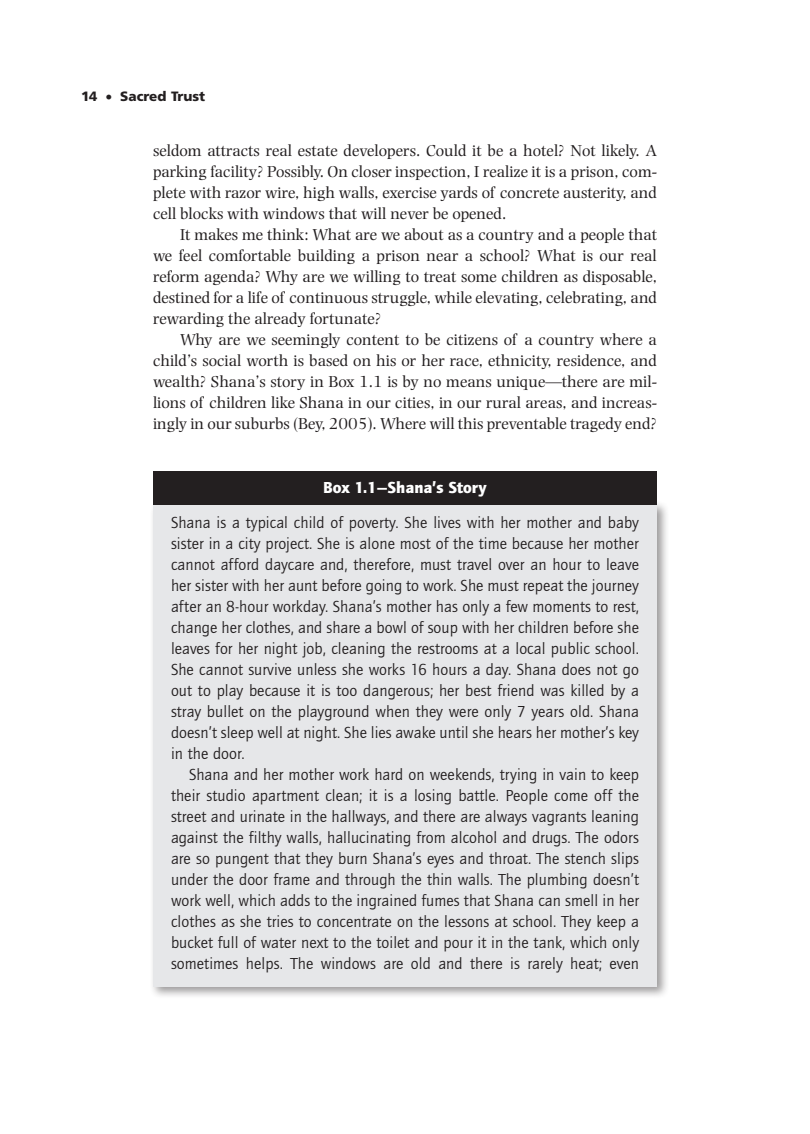
<style>
.page{position:relative;width:810px;height:1134px;background:#fff}
.page>*{position:absolute;margin:0;border:0;box-sizing:border-box;transform-origin:0 0}
.Boxed_Text{font:16.5px/21px "Quay Sans EF";letter-spacing:.005em;color:#231f20;text-align:justify}
.Exit_Element_Above{font:16.5px/21px "Photina";color:#231f20;text-align:justify}
.Box_Title{font:900 16.5px "Quay Sans EF";color:#fff}
.t1{font:900 13.5px "Frutiger";color:#231f20}
</style>
<div class="page">
<div style="left:149px;top:500px;width:521px;height:500px;background:#231f20;opacity:.45"></div>
<div style="left:153px;top:504px;width:504px;height:483px;background:#e6e7e9"></div>
<div style="left:153px;top:472px;width:504px;height:33px;background:#231f20"></div>
<p class="t1" style="left:81px;top:88px;width:126px">14 • Sacred Trust</p>
<p class="Exit_Element_Above" style="left:153px;top:141px;width:506px">seldom attracts real estate developers. Could it be a hotel? Not likely. A parking facility? Possibly. On closer inspection, I realize it is a prison, com&shy;plete with razor wire, high walls, exercise yards of concrete austerity, and cell blocks with windows that will never be opened.</p>
<p class="Exit_Element_Above" style="left:153px;top:225px;width:506px;text-indent:27px">It makes me think: What are we about as a country and a people that we feel comfortable building a prison near a school? What is our real reform agenda? Why are we willing to treat some children as disposable, destined for a life of continuous struggle, while elevating, celebrating, and rewarding the already fortunate?</p>
<p class="Exit_Element_Above" style="left:153px;top:330px;width:505px;text-indent:27px">Why are we seemingly content to be citizens of a country where a child’s social worth is based on his or her race, ethnicity, residence, and wealth? Shana’s story in Box 1.1 is by no means unique—there are mil&shy;lions of children like Shana in our cities, in our rural areas, and increas&shy;ingly in our suburbs (Bey, 2005). Where will this preventable tragedy end?</p>
<p class="Box_Title" style="left:323px;top:477px;width:165px">Box 1.1—Shana’s Story</p>
<p class="Boxed_Text" style="left:171px;top:512px;width:470px">Shana is a typical child of poverty. She lives with her mother and baby sister in a city project. She is alone most of the time because her mother cannot afford daycare and, therefore, must travel over an hour to leave her sister with her aunt before going to work. She must repeat the journey after an 8-hour workday. Shana’s mother has only a few moments to rest, change her clothes, and share a bowl of soup with her children before she leaves for her night job, cleaning the restrooms at a local public school.<br>She cannot survive unless she works 16 hours a day. Shana does not go out to play because it is too dangerous; her best friend was killed by a stray bullet on the playground when they were only 7 years old. Shana doesn’t sleep well at night. She lies awake until she hears her mother’s key in the door.</p>
<p class="Boxed_Text" style="left:171px;top:764px;width:470px;text-indent:18px">Shana and her mother work hard on weekends, trying in vain to keep their studio apartment clean; it is a losing battle. People come off the street and urinate in the hallways, and there are always vagrants leaning against the filthy walls, hallucinating from alcohol and drugs. The odors are so pungent that they burn Shana’s eyes and throat. The stench slips under the door frame and through the thin walls. The plumbing doesn’t work well, which adds to the ingrained fumes that Shana can smell in her clothes as she tries to concentrate on the lessons at school. They keep a bucket full of water next to the toilet and pour it in the tank, which only sometimes helps. The windows are old and there is rarely heat; even</p>
</div>
